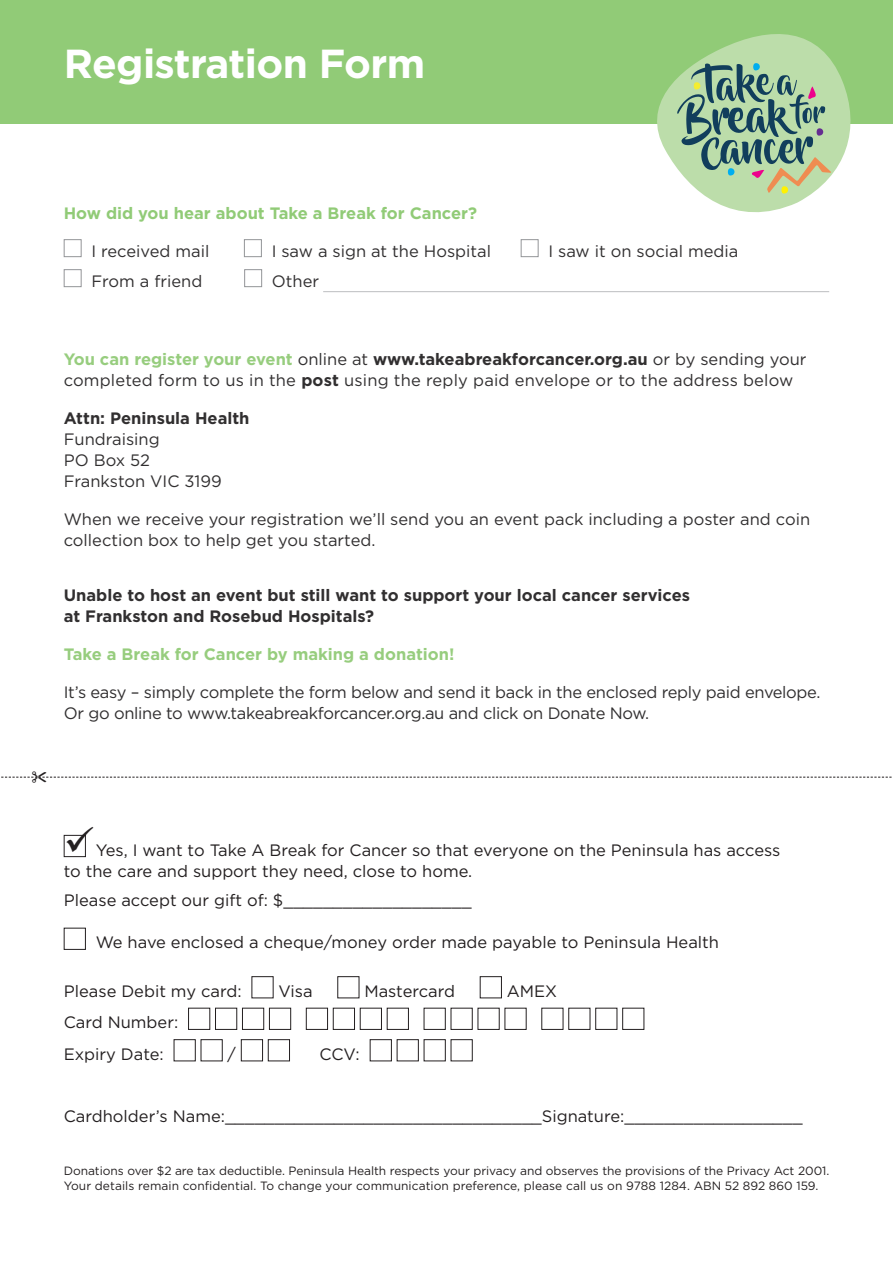
<style>
.page{position:relative;width:893px;height:1263px;background:#fff}
.page>*{position:absolute;margin:0;border:0;box-sizing:border-box;transform-origin:0 0}
.t1{font:700 40.5px "Gotham";letter-spacing:-.015em;color:#fff}
.t2{font:16.5px/21px "Gotham";color:#312f30}
.t3{font:16.5px/21px "Gotham";color:#231f20}
.t4{font:16.5px/21px "Gotham";letter-spacing:-.02em;color:#312f30}
.t5{font:700 16.5px/21px "Gotham";color:#312f30}
.t6{font:700 16.5px "Gotham";color:#91cb77}
.t7{font:700 16.5px "Gotham";color:#97cd7e}
.t8{font:12px/15px "Gotham";letter-spacing:-.005em;color:#231f20}
.s1{font-weight:700;color:#97cd7e}
.s2{font-weight:700}
</style>
<div class="page">
<div style="left:0;top:0;width:893px;height:123px;background:#91cb77"></div>
<svg style="left:640px;top:34px;width:221px;height:179px"></svg>
<svg style="left:677px;top:63px;width:154px;height:131px;background:#95b496"></svg>
<hr style="left:323px;top:291px;width:506px;height:1px;background:#bcbdc0">
<div style="left:64px;top:239px;width:18px;height:18px;border:1px solid #939598"></div>
<div style="left:244px;top:239px;width:18px;height:18px;border:1px solid #939598"></div>
<div style="left:521px;top:239px;width:17px;height:18px;border:1px solid #939598"></div>
<div style="left:64px;top:269px;width:18px;height:18px;border:1px solid #939598"></div>
<div style="left:244px;top:269px;width:18px;height:18px;border:1px solid #939598"></div>
<div style="left:64px;top:835px;width:22px;height:22px;border:1px solid #231f20"></div>
<div style="left:64px;top:928px;width:22px;height:22px;border:1px solid #231f20"></div>
<div style="left:337px;top:976px;width:22px;height:22px;border:1px solid #231f20"></div>
<div style="left:480px;top:976px;width:22px;height:22px;border:1px solid #231f20"></div>
<div style="left:188px;top:1008px;width:22px;height:22px;border:1px solid #231f20"></div>
<div style="left:215px;top:1008px;width:22px;height:22px;border:1px solid #231f20"></div>
<div style="left:242px;top:1008px;width:22px;height:22px;border:1px solid #231f20"></div>
<div style="left:269px;top:1008px;width:22px;height:22px;border:1px solid #231f20"></div>
<div style="left:306px;top:1008px;width:22px;height:22px;border:1px solid #231f20"></div>
<div style="left:333px;top:1008px;width:22px;height:22px;border:1px solid #231f20"></div>
<div style="left:360px;top:1008px;width:22px;height:22px;border:1px solid #231f20"></div>
<div style="left:387px;top:1008px;width:22px;height:22px;border:1px solid #231f20"></div>
<div style="left:424px;top:1008px;width:22px;height:22px;border:1px solid #231f20"></div>
<div style="left:451px;top:1008px;width:22px;height:22px;border:1px solid #231f20"></div>
<div style="left:478px;top:1008px;width:22px;height:22px;border:1px solid #231f20"></div>
<div style="left:568px;top:1008px;width:22px;height:22px;border:1px solid #231f20"></div>
<div style="left:595px;top:1008px;width:22px;height:22px;border:1px solid #231f20"></div>
<div style="left:622px;top:1008px;width:22px;height:22px;border:1px solid #231f20"></div>
<div style="left:174px;top:1039px;width:22px;height:22px;border:1px solid #231f20"></div>
<div style="left:201px;top:1039px;width:22px;height:22px;border:1px solid #231f20"></div>
<div style="left:241px;top:1039px;width:22px;height:22px;border:1px solid #231f20"></div>
<div style="left:268px;top:1039px;width:22px;height:22px;border:1px solid #231f20"></div>
<div style="left:370px;top:1039px;width:22px;height:22px;border:1px solid #231f20"></div>
<div style="left:397px;top:1039px;width:22px;height:22px;border:1px solid #231f20"></div>
<div style="left:424px;top:1039px;width:22px;height:22px;border:1px solid #231f20"></div>
<div style="left:451px;top:1039px;width:22px;height:22px;border:1px solid #231f20"></div>
<svg style="left:1px;top:776px;width:891px;height:2px"></svg>
<svg style="left:67px;top:834px;width:19px;height:18px"></svg>
<h1 class="t1" style="left:64px;top:37px;width:363px">Registration Form</h1>
<p class="t6" style="left:64px;top:202px;width:415px">How did you hear about Take a Break for Cancer?</p>
<p class="t2" style="left:91px;top:240px;width:119px">I received mail</p>
<p class="t2" style="left:272px;top:240px;width:221px">I saw a sign at the Hospital</p>
<p class="t2" style="left:548px;top:240px;width:191px">I saw it on social media</p>
<p class="t2" style="left:91px;top:270px;width:112px">From a friend</p>
<p class="t2" style="left:272px;top:270px;width:49px">Other</p>
<p class="t2" style="left:64px;top:349px;width:744px"><span class="s1">You can register your event</span> online at <span class="s2">www.takeabreakforcancer.org.au</span> or by sending your completed form to us in the <span class="s2">post</span> using the reply paid envelope or to the address below</p>
<p class="t5" style="left:64px;top:408px;width:187px">Attn: Peninsula Health</p>
<p class="t2" style="left:64px;top:429px;width:160px">Fundraising<br>PO Box 52<br>Frankston VIC 3199</p>
<p class="t2" style="left:64px;top:509px;width:748px">When we receive your registration we’ll send you an event pack including a poster and coin collection box to help get you started.</p>
<p class="t5" style="left:64px;top:585px;width:628px">Unable to host an event but still want to support your local cancer services at Frankston and Rosebud Hospitals?</p>
<p class="t7" style="left:64px;top:644px;width:392px">Take a Break for Cancer by making a donation!</p>
<p class="t4" style="left:64px;top:682px;width:758px">It’s easy – simply complete the form below and send it back in the enclosed reply paid envelope.<br>Or go online to www.takeabreakforcancer.org.au and click on Donate Now.</p>
<p class="t3" style="left:64px;top:839px;width:718px;text-indent:32px">Yes, I want to Take A Break for Cancer so that everyone on the Peninsula has access to the care and support they need, close to home.</p>
<p class="t3" style="left:64px;top:889px;width:409px">Please accept our gift of: $___________________</p>
<p class="t3" style="left:96px;top:931px;width:625px">We have enclosed a cheque/money order made payable to Peninsula Health</p>
<p class="t3" style="left:64px;top:980px;width:179px">Please Debit my card:</p>
<p class="t3" style="left:278px;top:980px;width:36px">Visa</p>
<p class="t3" style="left:364px;top:980px;width:92px">Mastercard</p>
<p class="t3" style="left:507px;top:980px;width:52px">AMEX</p>
<p class="t3" style="left:64px;top:1006px;width:116px;line-height:31.5px">Card Number:<br>Expiry Date:</p>
<p class="t3" style="left:228px;top:1043px;width:10px">/</p>
<p class="t3" style="left:320px;top:1043px;width:42px">CCV:</p>
<p class="t3" style="left:64px;top:1105px;width:740px">Cardholder’s Name:________________________________Signature:__________________</p>
<p class="t8" style="left:64px;top:1163px;width:767px">Donations over $2 are tax deductible. Peninsula Health respects your privacy and observes the provisions of the Privacy Act 2001.<br>Your details remain confidential. To change your communication preference, please call us on 9788 1284. ABN 52 892 860 159.</p>
</div>
